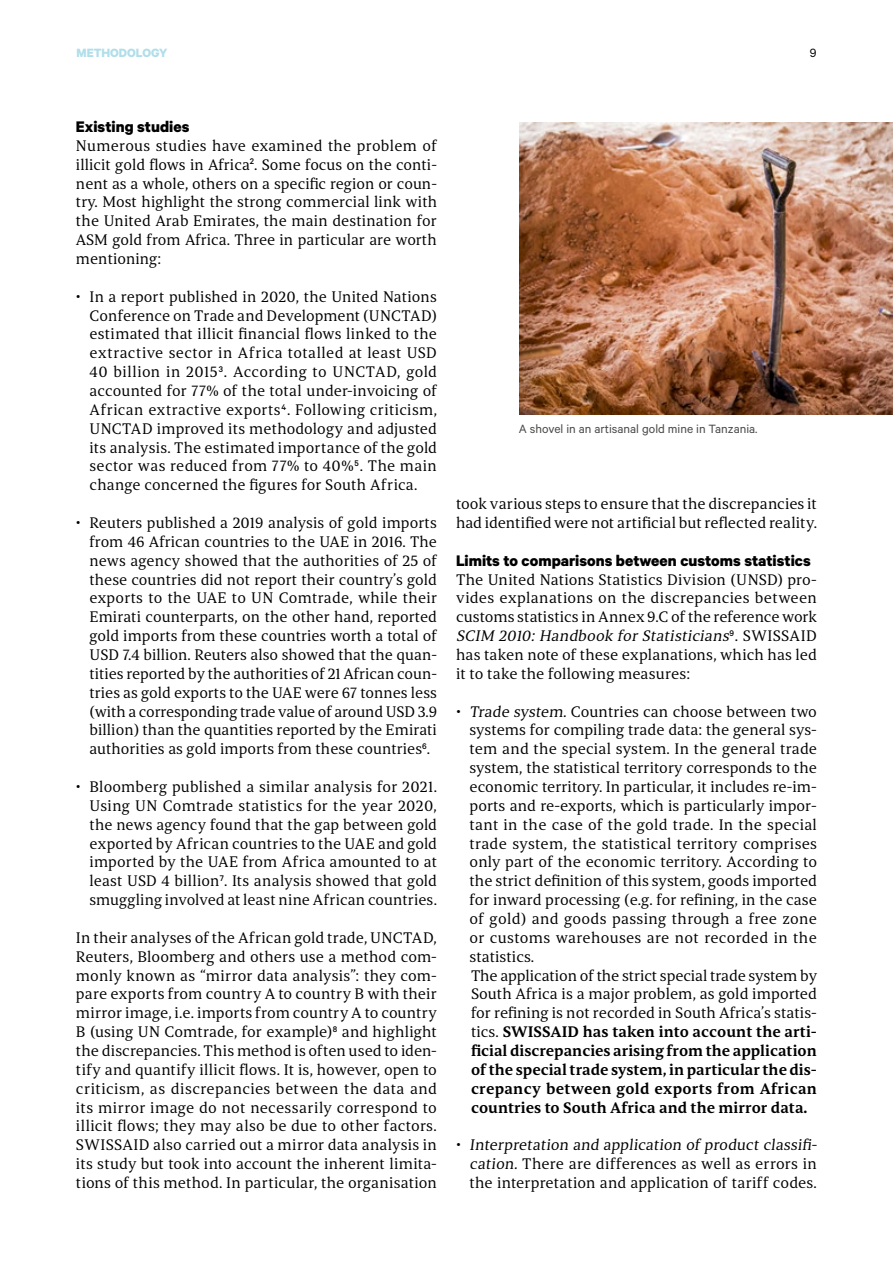
<style>
.page{position:relative;width:893px;height:1263px;background:#fff}
.page>*{position:absolute;margin:0;border:0;box-sizing:border-box;transform-origin:0 0}
.t1{font:700 17.25px "Calibre";color:#000}
.t2{font:15.75px/18.9px "Torrent";color:#000;text-align:justify}
.t3{font:13.5px "Calibre";color:#494948}
.t4{font:700 13.5px "Calibre";color:#b0deeb}
.t5{font:13.5px "Calibre";color:#000}
.s1{font-style:italic}
.s2{font-weight:600}
</style>
<div class="page">
<img style="left:519px;top:122px;width:374px;height:293px">
<p class="t4" style="left:77px;top:44px;width:20px">Methodolog</p>
<p class="t4" style="left:159px;top:44px;width:10px">y</p>
<p class="t5" style="left:810px;top:44px;width:8px">9</p>
<p class="t1" style="left:76px;top:116px;width:115px">Existing studies</p>
<p class="t2" style="left:76px;top:136px;width:363px">Numerous studies have examined the problem of illicit gold flows in Africa<sup>2</sup>. Some focus on the conti&shy;nent as a whole, others on a specific region or coun&shy;try. Most highlight the strong commercial link with the United Arab Emirates, the main destination for ASM gold from Africa. Three in particular are worth mentioning:</p>
<p class="t2" style="left:89px;top:287px;width:349px;text-indent:-14px">• In a report published in 2020, the United Nations Conference on Trade and Development (UNCTAD) estimated that illicit financial flows linked to the extractive sector in Africa totalled at least USD 40 billion in 2015<sup>3</sup>. According to UNCTAD, gold accounted for 77% of the total under-invoicing of African extractive exports<sup>4</sup>. Following criticism, UNCTAD improved its methodology and adjusted its analysis. The estimated importance of the gold sector was reduced from 77% to 40%<sup>5</sup>. The main change concerned the figures for South Africa.</p>
<p class="t2" style="left:89px;top:513px;width:349px;text-indent:-13px">• Reuters published a 2019 analysis of gold imports from 46 African countries to the UAE in 2016. The news agency showed that the authorities of 25 of these countries did not report their country’s gold exports to the UAE to UN Comtrade, while their Emirati counterparts, on the other hand, reported gold imports from these countries worth a total of USD 7.4 billion. Reuters also showed that the quan&shy;tities reported by the authorities of 21 African coun&shy;tries as gold exports to the UAE were 67 tonnes less (with a corresponding trade value of around USD 3.9 billion) than the quantities reported by the Emirati authorities as gold imports from these countries<sup>6</sup>.</p>
<p class="t2" style="left:89px;top:777px;width:349px;text-indent:-14px">• Bloomberg published a similar analysis for 2021.<br>Using UN Comtrade statistics for the year 2020, the news agency found that the gap between gold exported by African countries to the UAE and gold imported by the UAE from Africa amounted to at least USD 4 billion<sup>7</sup>. Its analysis showed that gold smuggling involved at least nine African countries.</p>
<p class="t2" style="left:76px;top:928px;width:363px">In their analyses of the African gold trade, UNCTAD, Reuters, Bloomberg and others use a method com&shy;monly known as “mirror data analysis”: they com&shy;pare exports from country A to country B with their mirror image, i.e. imports from country A to country B (using UN Comtrade, for example)<sup>8</sup> and highlight the discrepancies. This method is often used to iden&shy;tify and quantify illicit flows. It is, however, open to criticism, as discrepancies between the data and its mirror image do not necessarily correspond to illicit flows; they may also be due to other factors.<br>SWISSAID also carried out a mirror data analysis in its study but took into account the inherent limita&shy;tions of this method. In particular, the organisation</p>
<p class="t3" style="left:519px;top:421px;width:240px">A shovel in an artisanal gold mine in Tanzania.</p>
<p class="t2" style="left:456px;top:494px;width:362px">took various steps to ensure that the discrepancies it had identified were not artificial but reflected reality.</p>
<p class="t1" style="left:456px;top:550px;width:356px">Limits to comparisons between customs statistics</p>
<p class="t2" style="left:456px;top:570px;width:363px">The United Nations Statistics Division (UNSD) pro&shy;vides explanations on the discrepancies between customs statistics in Annex 9.C of the reference work <span class="s1">SCIM 2010: Handbook for Statisticians</span><sup>9</sup> . S W I S S A I D has taken note of these explanations, which has led it to take the following measures:</p>
<p class="t2" style="left:469px;top:702px;width:349px;text-align:left;text-indent:-14px">• Trade system. Countries can choose between two systems for compiling trade data: the general sys&shy;tem and the special system. In the general trade system, the statistical territory corresponds to the economic territory. In particular, it includes re-im&shy;ports and re-exports, which is particularly impor&shy;tant in the case of the gold trade. In the special trade system, the statistical territory comprises only part of the economic territory. According to the strict definition of this system, goods imported for inward processing (e.g. for refining, in the case of gold) and goods passing through a free zone or customs warehouses are not recorded in the statistics.<br>The application of the strict special trade system by South Africa is a major problem, as gold imported for refining is not recorded in South Africa’s statis&shy;tics. <span class="s2">SWISSAID has taken into account the arti&shy;ficial discrepancies arising from the application of the special trade system, in particular the dis&shy;crepancy between gold exports from African countries to South Africa and the mirror data.</span></p>
<p class="t2" style="left:469px;top:1135px;width:351px;text-align:left;text-indent:-13px">• Interpretation and application of product classifi&shy;cation. There are differences as well as errors in the interpretation and application of tariff codes.</p>
</div>
